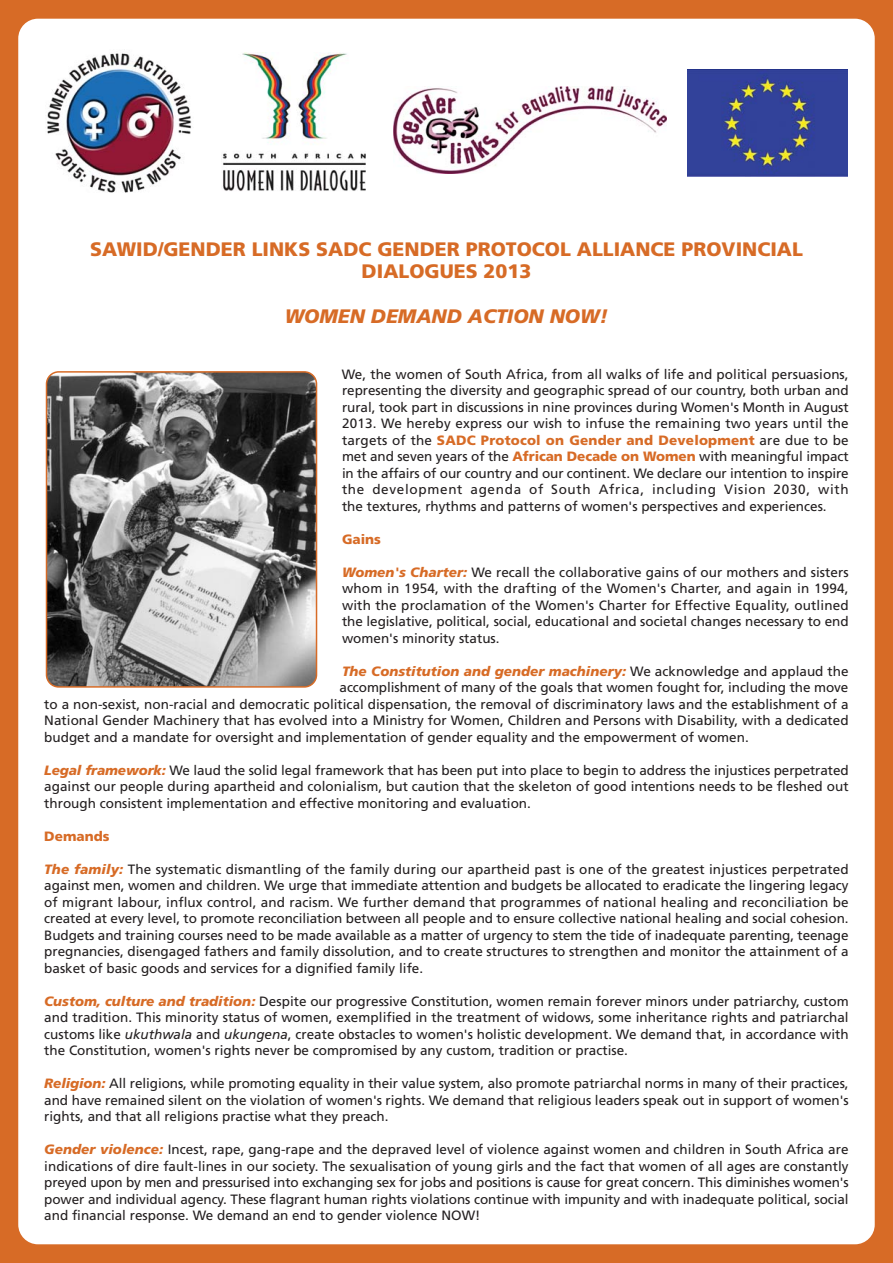
<style>
.page{position:relative;width:893px;height:1263px;background:#d76b26}
.page>*{position:absolute;margin:0;border:0;box-sizing:border-box;transform-origin:0 0}
.t1{font:900 19.5px/22.5px "Frutiger LT Std";color:#d76b26;text-align:center}
.t2{font:italic 900 19.5px "Frutiger LT Std";color:#d76b26}
.t3{font:13.5px/16.5px "Frutiger LT Std";color:#231f20;text-align:justify}
.t4{font:italic 900 13.5px "Frutiger LT Std";letter-spacing:.005em;color:#d76b26}
.t5{font:900 13.5px "Frutiger LT Std";color:#d76b26}
.s1{font-weight:900;color:#d76b26}
.s2{font-weight:900;font-style:italic;color:#d76b26}
.s3{font-weight:400;font-style:normal;color:#231f20}
.s4{font-style:italic}
</style>
<div class="page">
<div style="left:18px;top:19px;width:857px;height:1225px;background:#fff;border-radius:20px"></div>
<img style="left:46px;top:372px;width:270px;height:315px;border-radius:12px">
<div style="left:46px;top:371px;width:271px;height:317px;border:2px solid #d76b26;border-radius:12px"></div>
<img style="left:47px;top:53px;width:145px;height:140px">
<img style="left:394px;top:87px;width:272px;height:87px">
<img style="left:687px;top:70px;width:160px;height:106px">
<img style="left:222px;top:52px;width:144px;height:139px">
<h1 class="t1" style="left:90px;top:238px;width:714px">SAWID/GENDER LINKS SADC GENDER PROTOCOL ALLIANCE PROVINCIAL<br>DIALOGUES 2013</h1>
<h1 class="t2" style="left:285px;top:308px;width:325px">WOMEN DEMAND ACTION NOW!</h1>
<p class="t3" style="left:342px;top:366px;width:508px">We, the women of South Africa, from all walks of life and political persuasions, representing the diversity and geographic spread of our country, both urban and rural, took part in discussions in nine provinces during Women's Month in August 2013. We hereby express our wish to infuse the remaining two years until the targets of the <span class="s1">SADC Protocol on Gender and Development</span> are due to be met and seven years of the <span class="s1">African Decade on Women</span> with meaningful impact in the affairs of our country and our continent. We declare our intention to inspire the development agenda of South Africa, including Vision 2030, with the textures, rhythms and patterns of women's perspectives and experiences.</p>
<p class="t5" style="left:342px;top:533px;width:41px">Gains</p>
<p class="t3" style="left:342px;top:564px;width:508px"><span class="s2">Women's Charter:</span> We recall the collaborative gains of our mothers and sisters whom in 1954, with the drafting of the Women's Charter, and again in 1994, with the proclamation of the Women's Charter for Effective Equality, outlined the legislative, political, social, educational and societal changes necessary to end women's minority status.</p>
<p class="t4" style="left:342px;top:665px;width:508px">The Constitution and gender machinery: <span class="s3">We acknowledge and applaud the</span></p>
<p class="t3" style="left:340px;top:680px;width:510px">accomplishment of many of the goals that women fought for, including the move</p>
<p class="t3" style="left:44px;top:696px;width:806px">to a non-sexist, non-racial and democratic political dispensation, the removal of discriminatory laws and the establishment of a</p>
<p class="t3" style="left:44px;top:713px;width:806px">National Gender Machinery that has evolved into a Ministry for Women, Children and Persons with Disability, with a dedicated</p>
<p class="t3" style="left:44px;top:729px;width:706px">budget and a mandate for oversight and implementation of gender equality and the empowerment of women.</p>
<p class="t3" style="left:44px;top:762px;width:806px"><span class="s2">Legal framework:</span> We laud the solid legal framework that has been put into place to begin to address the injustices perpetrated against our people during apartheid and colonialism, but caution that the skeleton of good intentions needs to be fleshed out through consistent implementation and effective monitoring and evaluation.</p>
<p class="t5" style="left:44px;top:830px;width:67px">Demands</p>
<p class="t3" style="left:44px;top:861px;width:806px"><span class="s2">The family:</span> The systematic dismantling of the family during our apartheid past is one of the greatest injustices perpetrated against men, women and children. We urge that immediate attention and budgets be allocated to eradicate the lingering legacy of migrant labour, influx control, and racism. We further demand that programmes of national healing and reconciliation be created at every level, to promote reconciliation between all people and to ensure collective national healing and social cohesion.<br>Budgets and training courses need to be made available as a matter of urgency to stem the tide of inadequate parenting, teenage pregnancies, disengaged fathers and family dissolution, and to create structures to strengthen and monitor the attainment of a basket of basic goods and services for a dignified family life.</p>
<p class="t3" style="left:44px;top:993px;width:806px"><span class="s2">Custom, culture and tradition:</span> Despite our progressive Constitution, women remain forever minors under patriarchy, custom and tradition. This minority status of women, exemplified in the treatment of widows, some inheritance rights and patriarchal customs like <span class="s4">ukuthwala</span> and <span class="s4">ukungena</span>, create obstacles to women's holistic development. We demand that, in accordance with the Constitution, women's rights never be compromised by any custom, tradition or practise.</p>
<p class="t3" style="left:44px;top:1076px;width:806px"><span class="s2">Religion:</span> All religions, while promoting equality in their value system, also promote patriarchal norms in many of their practices, and have remained silent on the violation of women's rights. We demand that religious leaders speak out in support of women's rights, and that all religions practise what they preach.</p>
<p class="t3" style="left:44px;top:1142px;width:806px"><span class="s2">Gender violence:</span> Incest, rape, gang-rape and the depraved level of violence against women and children in South Africa are indications of dire fault-lines in our society. The sexualisation of young girls and the fact that women of all ages are constantly preyed upon by men and pressurised into exchanging sex for jobs and positions is cause for great concern. This diminishes women's power and individual agency. These flagrant human rights violations continue with impunity and with inadequate political, social and financial response. We demand an end to gender violence NOW!</p>
</div>
